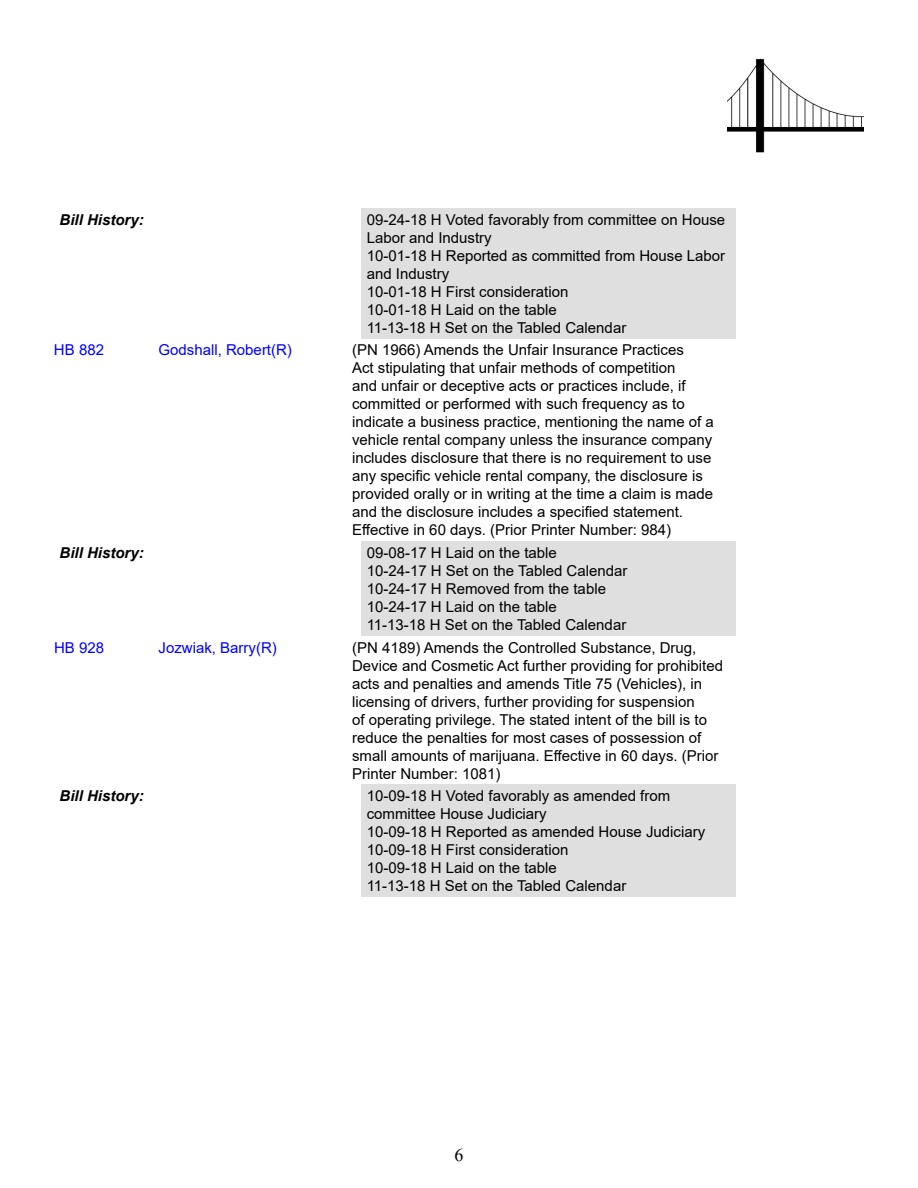
<style>
.page{position:relative;width:918px;height:1188px;background:#fff}
.page>*{position:absolute;margin:0;border:0;box-sizing:border-box;transform-origin:0 0}
.t1{font:18px "Times New Roman";color:#000}
.t2{font:15px/18px "Arial";color:#000}
.t3{font:15px "Arial";color:#00f}
.t4{font:italic 700 15px "Arial";color:#000}
</style>
<div class="page">
<img style="left:727px;top:58px;width:137px;height:95px">
<div style="left:361px;top:208px;width:375px;height:131px;background:#dfdfdf"></div>
<div style="left:361px;top:541px;width:375px;height:95px;background:#dfdfdf"></div>
<div style="left:361px;top:785px;width:375px;height:112px;background:#dfdfdf"></div>
<p class="t4" style="left:60px;top:210px;width:86px">Bill History:</p>
<p class="t2" style="left:367px;top:211px;width:360px">09-24-18 H Voted favorably from committee on House<br>Labor and Industry<br>10-01-18 H Reported as committed from House Labor and Industry<br>10-01-18 H First consideration<br>10-01-18 H Laid on the table<br>11-13-18 H Set on the Tabled Calendar</p>
<p class="t3" style="left:54px;top:340px;width:52px">HB 882</p>
<p class="t3" style="left:159px;top:340px;width:135px">Godshall, Robert(R)</p>
<p class="t2" style="left:352px;top:341px;width:363px">(PN 1966) Amends the Unfair Insurance Practices<br>Act stipulating that unfair methods of competition<br>and unfair or deceptive acts or practices include, if committed or performed with such frequency as to indicate a business practice, mentioning the name of a vehicle rental company unless the insurance company includes disclosure that there is no requirement to use any specific vehicle rental company, the disclosure is provided orally or in writing at the time a claim is made and the disclosure includes a specified statement.<br>Effective in 60 days. (Prior Printer Number: 984)</p>
<p class="t4" style="left:60px;top:543px;width:86px">Bill History:</p>
<p class="t2" style="left:367px;top:544px;width:262px">09-08-17 H Laid on the table<br>10-24-17 H Set on the Tabled Calendar<br>10-24-17 H Removed from the table<br>10-24-17 H Laid on the table<br>11-13-18 H Set on the Tabled Calendar</p>
<p class="t3" style="left:54px;top:637px;width:52px">HB 928</p>
<p class="t3" style="left:159px;top:637px;width:120px">Jozwiak, Barry(R)</p>
<p class="t2" style="left:352px;top:638px;width:372px">(PN 4189) Amends the Controlled Substance, Drug, Device and Cosmetic Act further providing for prohibited acts and penalties and amends Title 75 (Vehicles), in licensing of drivers, further providing for suspension<br>of operating privilege. The stated intent of the bill is to reduce the penalties for most cases of possession of small amounts of marijuana. Effective in 60 days. (Prior Printer Number: 1081)</p>
<p class="t4" style="left:60px;top:786px;width:86px">Bill History:</p>
<p class="t2" style="left:367px;top:787px;width:340px">10-09-18 H Voted favorably as amended from committee House Judiciary<br>10-09-18 H Reported as amended House Judiciary 10-09-18 H First consideration<br>10-09-18 H Laid on the table<br>11-13-18 H Set on the Tabled Calendar</p>
<p class="t1" style="left:454px;top:1143px;width:10px">6</p>
</div>
